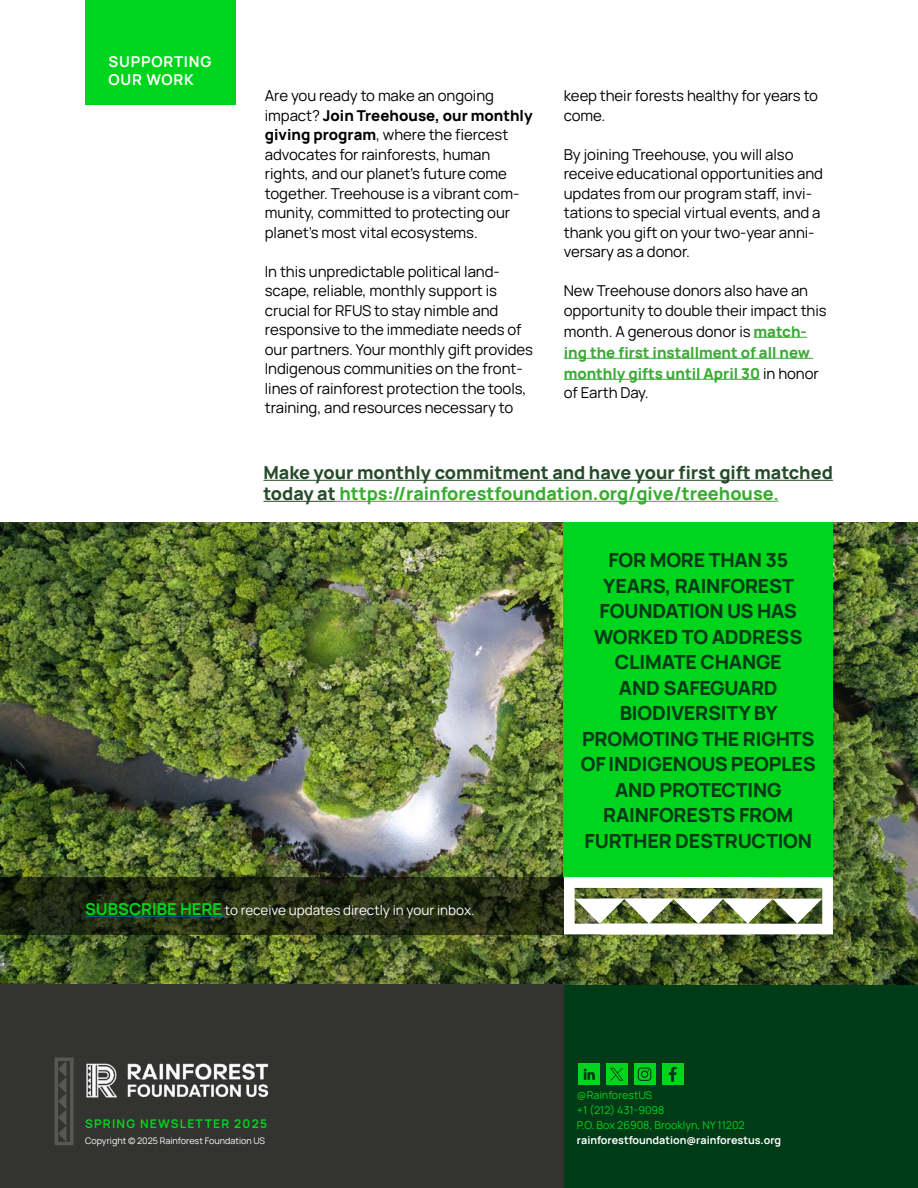
<style>
.page{position:relative;width:918px;height:1188px;background:#fff}
.page>*{position:absolute;margin:0;border:0;box-sizing:border-box;transform-origin:0 0}
.t1{font:800 19.5px/25.5px "Manrope";letter-spacing:-.01em;color:#003b17;text-align:center}
.t2{font:800 18px/21px "Manrope";color:#264c2b}
.t3{font:15px/19.5px "Manrope";letter-spacing:-.005em;color:#000}
.t4{font:800 15px/21px "Manrope";color:#3aaa35}
.t5{font:700 15px/18px "Manrope";letter-spacing:.05em;color:#fff}
.t6{font:13.5px "Manrope";color:#fff}
.t7{font:700 12px "Manrope";letter-spacing:.1em;color:#00d51d}
.t8{font:10.8px/15px "Manrope";color:#00d51d}
.t9{font:700 10.8px "Manrope";color:#fff}
.t10{font:9px "Manrope";color:#fff}
.s1{font-weight:800}
.s2{font-weight:400;color:#000}
.s3{color:#3aaa35}
.s4{font-size:15px;color:#3aaa35}
.s5{font-weight:700;font-size:16.5px;color:#00d51d}
</style>
<div class="page">
<div style="left:564px;top:985px;width:354px;height:203px;background:#003b17"></div>
<img style="left:0;top:523px;width:918px;height:462px">
<div style="left:0;top:985px;width:564px;height:203px;background:#333332"></div>
<div style="left:564px;top:523px;width:269px;height:354px;background:#00d51d"></div>
<svg style="left:54px;top:1058px;width:20px;height:87px"></svg>
<img style="left:564px;top:877px;width:269px;height:57px">
<svg style="left:0;top:877px;width:564px;height:57px;background:#242c13"></svg>
<hr style="left:85px;top:916px;width:137px;height:1px;background:#0563c1">
<div style="left:85px;top:0;width:150px;height:104px;background:#00d51d"></div>
<hr style="left:754px;top:337px;width:53px;height:1px;background:#3aaa35">
<hr style="left:564px;top:358px;width:249px;height:1px;background:#3aaa35">
<hr style="left:564px;top:379px;width:196px;height:1px;background:#3aaa35">
<img style="left:86px;top:1063px;width:183px;height:35px">
<hr style="left:263px;top:480px;width:570px;height:1px;background:#264c2b">
<hr style="left:263px;top:501px;width:73px;height:1px;background:#264c2b">
<hr style="left:336px;top:501px;width:438px;height:1px;background:#3aaa35">
<div style="left:662px;top:1064px;width:21px;height:21px;background:#00d51d"></div>
<svg style="left:669px;top:1067px;width:8px;height:15px"></svg>
<div style="left:634px;top:1064px;width:21px;height:21px;background:#00d51d"></div>
<svg style="left:638px;top:1067px;width:13px;height:14px"></svg>
<div style="left:606px;top:1064px;width:21px;height:21px;background:#00d51d"></div>
<svg style="left:610px;top:1068px;width:14px;height:13px"></svg>
<div style="left:578px;top:1064px;width:21px;height:21px;background:#00d51d"></div>
<svg style="left:584px;top:1069px;width:11px;height:11px"></svg>
<p class="t5" style="left:109px;top:51px;width:104px">SUPPORTING<br>OUR WORK</p>
<p class="t3" style="left:265px;top:85px;width:269px">Are you ready to make an ongoing impact? <span class="s1">Join Treehouse, our monthly giving program</span>, where the fiercest advocates for rainforests, human rights, and our planet’s future come together. Treehouse is a vibrant com&shy;munity, committed to protecting our planet’s most vital ecosystems.</p>
<p class="t3" style="left:265px;top:260px;width:270px">In this unpredictable political land&shy;scape, reliable, monthly support is crucial for RFUS to stay nimble and responsive to the immediate needs of our partners. Your monthly gift provides Indigenous communities on the front&shy;lines of rainforest protection the tools, training, and resources necessary to</p>
<p class="t3" style="left:564px;top:85px;width:256px">keep their forests healthy for years to come.</p>
<p class="t3" style="left:564px;top:143px;width:261px">By joining Treehouse, you will also receive educational opportunities and updates from our program staff, invi&shy;tations to special virtual events, and a thank you gift on your two-year anni&shy;versary as a donor.</p>
<p class="t3" style="left:564px;top:280px;width:264px">New Treehouse donors also have an opportunity to double their impact this</p>
<p class="t4" style="left:564px;top:319px;width:257px"><span class="s2">month. A generous donor is</span> match&shy;ing the first installment of all new monthly gifts until April 30 <span class="s2">in honor</span></p>
<p class="t3" style="left:564px;top:382px;width:86px">of Earth Day.</p>
<p class="t2" style="left:263px;top:461px;width:571px">Make your monthly commitment and have your first gift matched today at <span class="s3">https://rainforestfoundation.org/give/treehouse</span><span class="s4">.</span></p>
<h1 class="t1" style="left:581px;top:545px;width:237px">FOR MORE THAN 35<br>YEARS, RAINFOREST<br>FOUNDATION US HAS<br>WORKED TO ADDRESS<br>CLIMATE CHANGE<br>AND SAFEGUARD<br>BIODIVERSITY BY<br>PROMOTING THE RIGHTS<br>OF INDIGENOUS PEOPLES<br>AND PROTECTING<br>RAINFORESTS FROM<br>FURTHER DESTRUCTION</h1>
<p class="t6" style="left:85px;top:900px;width:391px"><span class="s5">SUBSCRIBE HERE</span> to receive updates directly in your inbox.</p>
<p class="t7" style="left:85px;top:1114px;width:184px">SPRING NEWSLETTER 2025</p>
<p class="t10" style="left:85px;top:1134px;width:182px">Copyright © 2025 Rainforest Foundation US</p>
<p class="t8" style="left:577px;top:1087px;width:169px">@RainforestUS<br>+1 (212) 431-9098<br>P.O. Box 26908, Brooklyn, NY 11202</p>
<p class="t9" style="left:577px;top:1131px;width:206px">rainforestfoundation@rainforestus.org</p>
</div>
